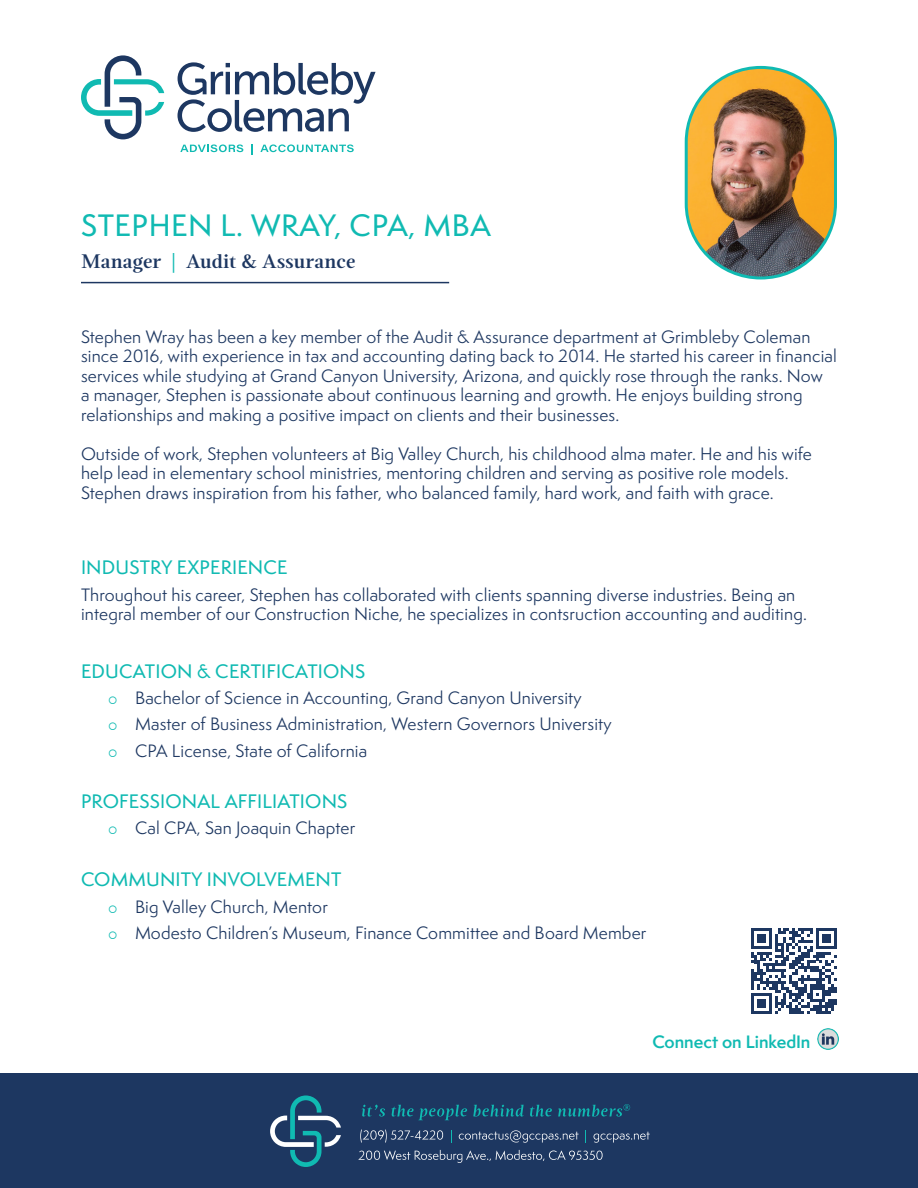
<style>
.page{position:relative;width:918px;height:1188px;background:#fff}
.page>*{position:absolute;margin:0;border:0;box-sizing:border-box;transform-origin:0 0}
.t1{font:500 28.5px "Semplicita Pro";letter-spacing:.02em;color:#10bab2}
.t2{font:600 19.5px "Magneta";letter-spacing:.01em;color:#1d3761}
.t3{font:500 18px "Semplicita Pro";letter-spacing:.01em;color:#10bab2}
.t4{font:16.5px/19.5px "Semplicita Pro";letter-spacing:.01em;color:#1d3761}
.t5{font:600 16.5px "Semplicita Pro";color:#10bab2}
.s1{color:#10bab2}
</style>
<div class="page">
<div style="left:0;top:1073px;width:918px;height:115px;background:#1d3761"></div>
<svg style="left:81px;top:55px;width:83px;height:84px"></svg>
<svg style="left:178px;top:62px;width:198px;height:70px"></svg>
<svg style="left:180px;top:144px;width:63px;height:8px"></svg>
<svg style="left:251px;top:144px;width:2px;height:11px"></svg>
<svg style="left:260px;top:144px;width:94px;height:8px"></svg>
<svg style="left:270px;top:1095px;width:71px;height:72px"></svg>
<svg style="left:358px;top:1150px;width:245px;height:13px"></svg>
<svg style="left:360px;top:1129px;width:83px;height:14px"></svg>
<svg style="left:451px;top:1130px;width:1px;height:13px"></svg>
<svg style="left:459px;top:1130px;width:120px;height:13px"></svg>
<svg style="left:594px;top:1132px;width:56px;height:11px"></svg>
<svg style="left:362px;top:1104px;width:23px;height:13px"></svg>
<svg style="left:391px;top:1105px;width:76px;height:15px"></svg>
<svg style="left:473px;top:1105px;width:51px;height:12px"></svg>
<svg style="left:530px;top:1105px;width:22px;height:12px"></svg>
<svg style="left:558px;top:1104px;width:72px;height:13px"></svg>
<img style="left:686px;top:67px;width:150px;height:211px;border-radius:75px">
<div style="left:685px;top:66px;width:152px;height:214px;border:3px solid #10bab2;border-radius:75px"></div>
<hr style="left:81px;top:282px;width:368px;height:1px;background:#1d3761">
<svg style="left:751px;top:928px;width:86px;height:86px"></svg>
<img style="left:817px;top:1029px;width:21px;height:21px">
<h1 class="t1" style="left:81px;top:205px;width:411px">STEPHEN L. WRAY, CPA, MBA</h1>
<p class="t2" style="left:81px;top:247px;width:276px">Manager <span class="s1">|</span> Audit &amp; Assurance</p>
<p class="t4" style="left:81px;top:327px;width:757px">Stephen Wray has been a key member of the Audit &amp; Assurance department at Grimbleby Coleman since 2016, with experience in tax and accounting dating back to 2014. He started his career in financial services while studying at Grand Canyon University, Arizona, and quickly rose through the ranks. Now<br>a manager, Stephen is passionate about continuous learning and growth. He enjoys building strong relationships and making a positive impact on clients and their businesses.</p>
<p class="t4" style="left:81px;top:444px;width:733px">Outside of work, Stephen volunteers at Big Valley Church, his childhood alma mater. He and his wife help lead in elementary school ministries, mentoring children and serving as positive role models.<br>Stephen draws inspiration from his father, who balanced family, hard work, and faith with grace.</p>
<p class="t3" style="left:81px;top:555px;width:208px">INDUSTRY EXPERIENCE</p>
<p class="t4" style="left:81px;top:585px;width:727px">Throughout his career, Stephen has collaborated with clients spanning diverse industries. Being an integral member of our Construction Niche, he specializes in contsruction accounting and auditing.</p>
<p class="t3" style="left:81px;top:658px;width:286px">EDUCATION &amp; CERTIFICATIONS</p>
<p class="t4" style="left:135px;top:685px;width:478px;line-height:26.2px">Bachelor of Science in Accounting, Grand Canyon University<br>Master of Business Administration, Western Governors University<br>CPA License, State of California</p>
<p class="t3" style="left:81px;top:788px;width:268px">PROFESSIONAL AFFILIATIONS</p>
<p class="t4" style="left:135px;top:818px;width:222px">Cal CPA, San Joaquin Chapter</p>
<p class="t3" style="left:81px;top:867px;width:262px">COMMUNITY INVOLVEMENT</p>
<p class="t4" style="left:135px;top:893px;width:513px;line-height:26.2px">Big Valley Church, Mentor<br>Modesto Children’s Museum, Finance Committee and Board Member</p>
<p class="t5" style="left:653px;top:1029px;width:159px">Connect on LinkedIn</p>
</div>
